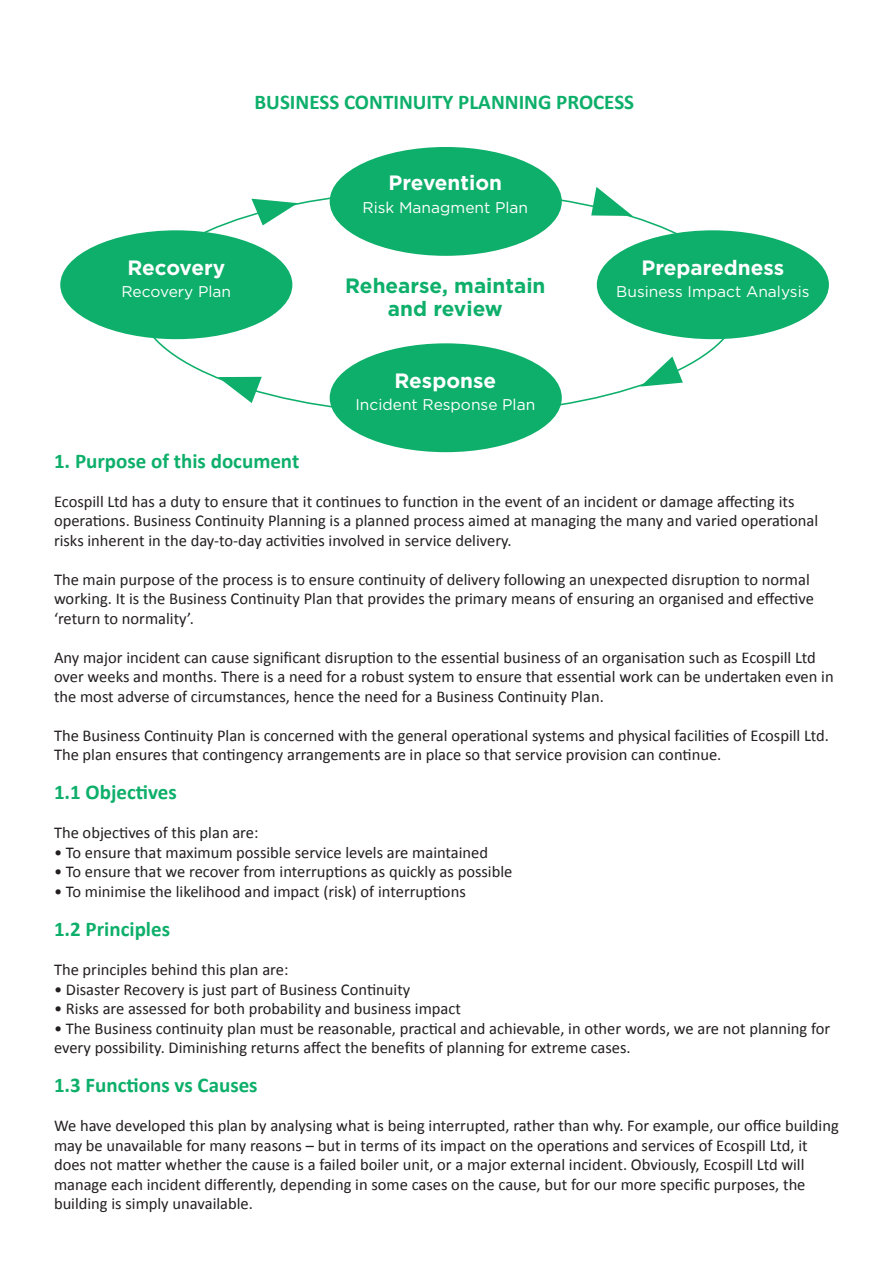
<style>
.page{position:relative;width:893px;height:1263px;background:#fff}
.page>*{position:absolute;margin:0;border:0;box-sizing:border-box;transform-origin:0 0}
.t1{font:700 21px "Calibri";color:#0daf6a}
.t2{font:700 20.7px "Gotham";color:#fff}
.t3{font:700 20.7px/22.5px "Gotham";color:#0daf6a;text-align:center}
.t4{font:16.5px/19.5px "Calibri";color:#231f20}
.t5{font:15.6px "Gotham";color:#fff}
</style>
<div class="page">
<div style="left:330px;top:147px;width:232px;height:109px;background:#0daf6a;border-radius:50%"></div>
<div style="left:597px;top:230px;width:232px;height:109px;background:#0daf6a;border-radius:50%"></div>
<div style="left:60px;top:230px;width:232px;height:109px;background:#0daf6a;border-radius:50%"></div>
<div style="left:330px;top:343px;width:232px;height:109px;background:#0daf6a;border-radius:50%"></div>
<svg style="left:251px;top:199px;width:47px;height:26px"></svg>
<svg style="left:591px;top:187px;width:42px;height:29px"></svg>
<svg style="left:640px;top:357px;width:43px;height:30px"></svg>
<svg style="left:218px;top:377px;width:44px;height:26px"></svg>
<p class="t1" style="left:254px;top:89px;width:381px">BUSINESS CONTINUITY PLANNING PROCESS</p>
<p class="t2" style="left:127px;top:255px;width:99px">Recovery</p>
<p class="t5" style="left:122px;top:283px;width:111px">Recovery Plan</p>
<p class="t2" style="left:389px;top:171px;width:115px">Prevention</p>
<p class="t5" style="left:363px;top:198px;width:167px">Risk Managment Plan</p>
<p class="t3" style="left:345px;top:274px;width:202px">Rehearse, maintain and review</p>
<p class="t2" style="left:394px;top:369px;width:103px">Response</p>
<p class="t5" style="left:355px;top:396px;width:181px">Incident Response Plan</p>
<p class="t2" style="left:642px;top:255px;width:144px">Preparedness</p>
<p class="t5" style="left:616px;top:283px;width:195px">Business Impact Analysis</p>
<p class="t1" style="left:54px;top:447px;width:247px">1. Purpose of this document</p>
<p class="t4" style="left:54px;top:492px;width:766px">Ecospill Ltd has a duty to ensure that it continues to function in the event of an incident or damage affecting its operations. Business Continuity Planning is a planned process aimed at managing the many and varied operational risks inherent in the day-to-day activities involved in service delivery.</p>
<p class="t4" style="left:54px;top:570px;width:761px">The main purpose of the process is to ensure continuity of delivery following an unexpected disruption to normal working. It is the Business Continuity Plan that provides the primary means of ensuring an organised and effective ‘return to normality’.</p>
<p class="t4" style="left:54px;top:648px;width:781px">Any major incident can cause significant disruption to the essential business of an organisation such as Ecospill Ltd over weeks and months. There is a need for a robust system to ensure that essential work can be undertaken even in the most adverse of circumstances, hence the need for a Business Continuity Plan.</p>
<p class="t4" style="left:54px;top:726px;width:776px">The Business Continuity Plan is concerned with the general operational systems and physical facilities of Ecospill Ltd.<br>The plan ensures that contingency arrangements are in place so that service provision can continue.</p>
<p class="t1" style="left:54px;top:779px;width:124px">1.1 Objectives</p>
<p class="t4" style="left:54px;top:823px;width:206px">The objectives of this plan are:</p>
<p class="t4" style="left:54px;top:843px;width:436px">• To ensure that maximum possible service levels are maintained</p>
<p class="t4" style="left:54px;top:862px;width:460px">• To ensure that we recover from interruptions as quickly as possible</p>
<p class="t4" style="left:54px;top:882px;width:413px">• To minimise the likelihood and impact (risk) of interruptions</p>
<p class="t1" style="left:54px;top:915px;width:118px">1.2 Principles</p>
<p class="t4" style="left:54px;top:960px;width:236px">The principles behind this plan are:</p>
<p class="t4" style="left:54px;top:979px;width:358px">• Disaster Recovery is just part of Business Continuity</p>
<p class="t4" style="left:54px;top:999px;width:408px">• Risks are assessed for both probability and business impact</p>
<p class="t4" style="left:54px;top:1018px;width:778px">• The Business continuity plan must be reasonable, practical and achievable, in other words, we are not planning for every possibility. Diminishing returns affect the benefits of planning for extreme cases.</p>
<p class="t1" style="left:54px;top:1071px;width:205px">1.3 Functions vs Causes</p>
<p class="t4" style="left:54px;top:1116px;width:786px">We have developed this plan by analysing what is being interrupted, rather than why. For example, our office building may be unavailable for many reasons – but in terms of its impact on the operations and services of Ecospill Ltd, it does not matter whether the cause is a failed boiler unit, or a major external incident. Obviously, Ecospill Ltd will manage each incident differently, depending in some cases on the cause, but for our more specific purposes, the building is simply unavailable.</p>
</div>
